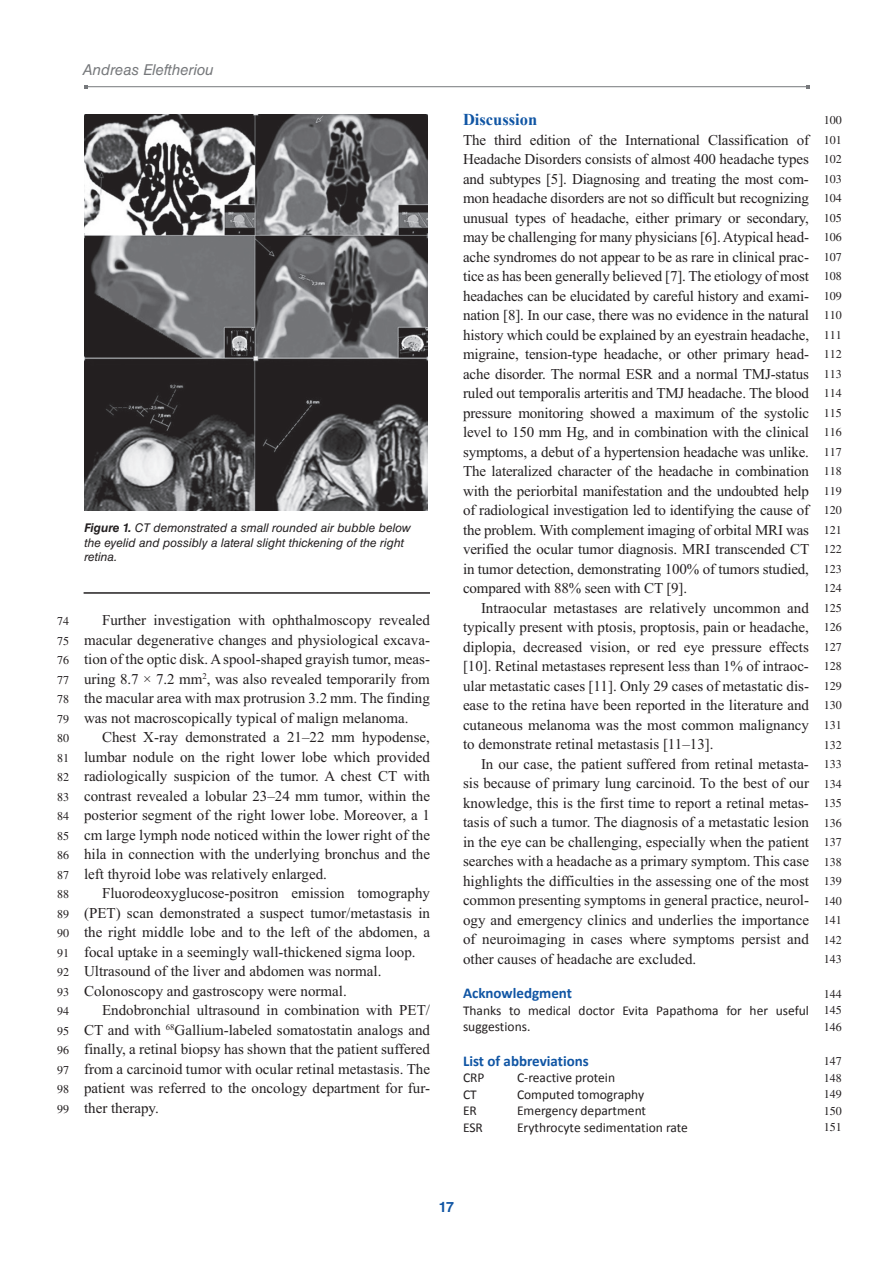
<style>
.page{position:relative;width:893px;height:1263px;background:#fff}
.page>*{position:absolute;margin:0;border:0;box-sizing:border-box;transform-origin:0 0}
.t1{font:700 16.5px "Times New Roman";color:#1055a4}
.t2{font:15px/19.5px "Times New Roman";color:#231f20;text-align:justify}
.t3{font:700 15px "Calibri";color:#1055a4}
.t4{font:italic 15px "Helvetica LT Std";color:#76787b}
.t5{font:700 14.25px "Helvetica LT Std";color:#1055a4}
.t6{font:13.5px/16.5px "Calibri";color:#231f20}
.t7{font:12px/19.5px "Times LT Std";color:#231f20;text-align:justify}
.t8{font:italic 12px/14.4px "Helvetica LT Std";color:#231f20}
.s1{font-weight:700}
</style>
<div class="page">
<hr style="left:86px;top:86px;width:721px;height:1px;background:#76787b">
<hr style="left:84px;top:592px;width:346px;height:2px;background:#231f20">
<img style="left:84px;top:114px;width:344px;height:397px">
<p class="t4" style="left:83px;top:61px;width:132px">Andreas Eleftheriou</p>
<p class="t8" style="left:84px;top:521px;width:328px"><span class="s1">Figure 1.</span> CT demonstrated a small rounded air bubble below the eyelid and possibly a lateral slight thickening of the right retina.</p>
<p class="t7" style="left:57px;top:611px;width:13px">74<br>75<br>76<br>77<br>78<br>79<br>80<br>81<br>82<br>83<br>84<br>85<br>86<br>87<br>88<br>89<br>90<br>91<br>92<br>93<br>94<br>95<br>96<br>97<br>98<br>99</p>
<p class="t2" style="left:84px;top:610px;width:347px;text-indent:18px">Further investigation with ophthalmoscopy revealed macular degenerative changes and physiological excava&shy;tion of the optic disk. A spool-shaped grayish tumor, meas&shy;uring 8.7 × 7.2 mm<sup>2</sup>, was also revealed temporarily from the macular area with max protrusion 3.2 mm. The finding was not macroscopically typical of malign melanoma.</p>
<p class="t2" style="left:84px;top:727px;width:347px;text-indent:18px">Chest X-ray demonstrated a 21–22 mm hypodense, lumbar nodule on the right lower lobe which provided radiologically suspicion of the tumor. A chest CT with contrast revealed a lobular 23–24 mm tumor, within the posterior segment of the right lower lobe. Moreover, a 1 cm large lymph node noticed within the lower right of the hila in connection with the underlying bronchus and the left thyroid lobe was relatively enlarged.</p>
<p class="t2" style="left:84px;top:883px;width:347px;text-align:left;text-indent:18px">Fluorodeoxyglucose-positron emission tomography (PET) scan demonstrated a suspect tumor/metastasis in the right middle lobe and to the left of the abdomen, a focal uptake in a seemingly wall-thickened sigma loop.<br>Ultrasound of the liver and abdomen was normal.<br>Colonoscopy and gastroscopy were normal.</p>
<p class="t2" style="left:84px;top:1000px;width:347px;text-indent:18px">Endobronchial ultrasound in combination with PET/ CT and with <sup>68</sup>Gallium-labeled somatostatin analogs and finally, a retinal biopsy has shown that the patient suffered from a carcinoid tumor with ocular retinal metastasis. The patient was referred to the oncology department for fur&shy;ther therapy.</p>
<p class="t1" style="left:463px;top:108px;width:76px">Discussion</p>
<p class="t2" style="left:463px;top:130px;width:348px">The third edition of the International Classification of Headache Disorders consists of almost 400 headache types and subtypes [5]. Diagnosing and treating the most com&shy;mon headache disorders are not so difficult but recognizing unusual types of headache, either primary or secondary, may be challenging for many physicians [6]. Atypical head&shy;ache syndromes do not appear to be as rare in clinical prac&shy;tice as has been generally believed [7]. The etiology of most headaches can be elucidated by careful history and exami&shy;nation [8]. In our case, there was no evidence in the natural history which could be explained by an eyestrain headache, migraine, tension-type headache, or other primary head&shy;ache disorder. The normal ESR and a normal TMJ-status ruled out temporalis arteritis and TMJ headache. The blood pressure monitoring showed a maximum of the systolic level to 150 mm Hg, and in combination with the clinical symptoms, a debut of a hypertension headache was unlike.<br>The lateralized character of the headache in combination with the periorbital manifestation and the undoubted help of radiological investigation led to identifying the cause of the problem. With complement imaging of orbital MRI was verified the ocular tumor diagnosis. MRI transcended CT in tumor detection, demonstrating 100% of tumors studied, compared with 88% seen with CT [9].</p>
<p class="t2" style="left:463px;top:598px;width:347px;text-indent:18px">Intraocular metastases are relatively uncommon and typically present with ptosis, proptosis, pain or headache, diplopia, decreased vision, or red eye pressure effects [10]. Retinal metastases represent less than 1% of intraoc&shy;ular metastatic cases [11]. Only 29 cases of metastatic dis&shy;ease to the retina have been reported in the literature and cutaneous melanoma was the most common malignancy to demonstrate retinal metastasis [11–13].</p>
<p class="t2" style="left:463px;top:754px;width:347px;text-indent:18px">In our case, the patient suffered from retinal metasta&shy;sis because of primary lung carcinoid. To the best of our knowledge, this is the first time to report a retinal metas&shy;tasis of such a tumor. The diagnosis of a metastatic lesion in the eye can be challenging, especially when the patient searches with a headache as a primary symptom. This case highlights the difficulties in the assessing one of the most common presenting symptoms in general practice, neurol&shy;ogy and emergency clinics and underlies the importance of neuroimaging in cases where symptoms persist and other causes of headache are excluded.</p>
<p class="t3" style="left:463px;top:984px;width:111px">Acknowledgment</p>
<p class="t6" style="left:463px;top:1001px;width:347px">Thanks to medical doctor Evita Papathoma for her useful suggestions.</p>
<p class="t3" style="left:463px;top:1051px;width:127px">List of abbreviations</p>
<p class="t6" style="left:463px;top:1069px;width:23px">CRP</p>
<p class="t6" style="left:517px;top:1069px;width:100px">C-reactive protein</p>
<p class="t6" style="left:463px;top:1085px;width:15px">CT</p>
<p class="t6" style="left:517px;top:1085px;width:129px">Computed tomography</p>
<p class="t6" style="left:463px;top:1102px;width:15px">ER</p>
<p class="t6" style="left:517px;top:1102px;width:131px">Emergency department</p>
<p class="t6" style="left:463px;top:1118px;width:21px">ESR</p>
<p class="t6" style="left:517px;top:1118px;width:172px">Erythrocyte sedimentation rate</p>
<p class="t7" style="left:824px;top:111px;width:19px">100<br>101<br>102<br>103<br>104<br>105<br>106<br>107<br>108<br>109<br>110<br>111<br>112<br>113<br>114<br>115<br>116<br>117<br>118<br>119<br>120<br>121<br>122<br>123<br>124<br>125<br>126<br>127<br>128<br>129<br>130<br>131<br>132<br>133<br>134<br>135<br>136<br>137<br>138<br>139<br>140<br>141<br>142<br>143</p>
<p class="t7" style="left:824px;top:985px;width:19px;line-height:16.5px">144<br>145<br>146</p>
<p class="t7" style="left:824px;top:1053px;width:19px;line-height:16.5px">147<br>148<br>149<br>150<br>151</p>
<p class="t5" style="left:439px;top:1198px;width:17px">17</p>
</div>
